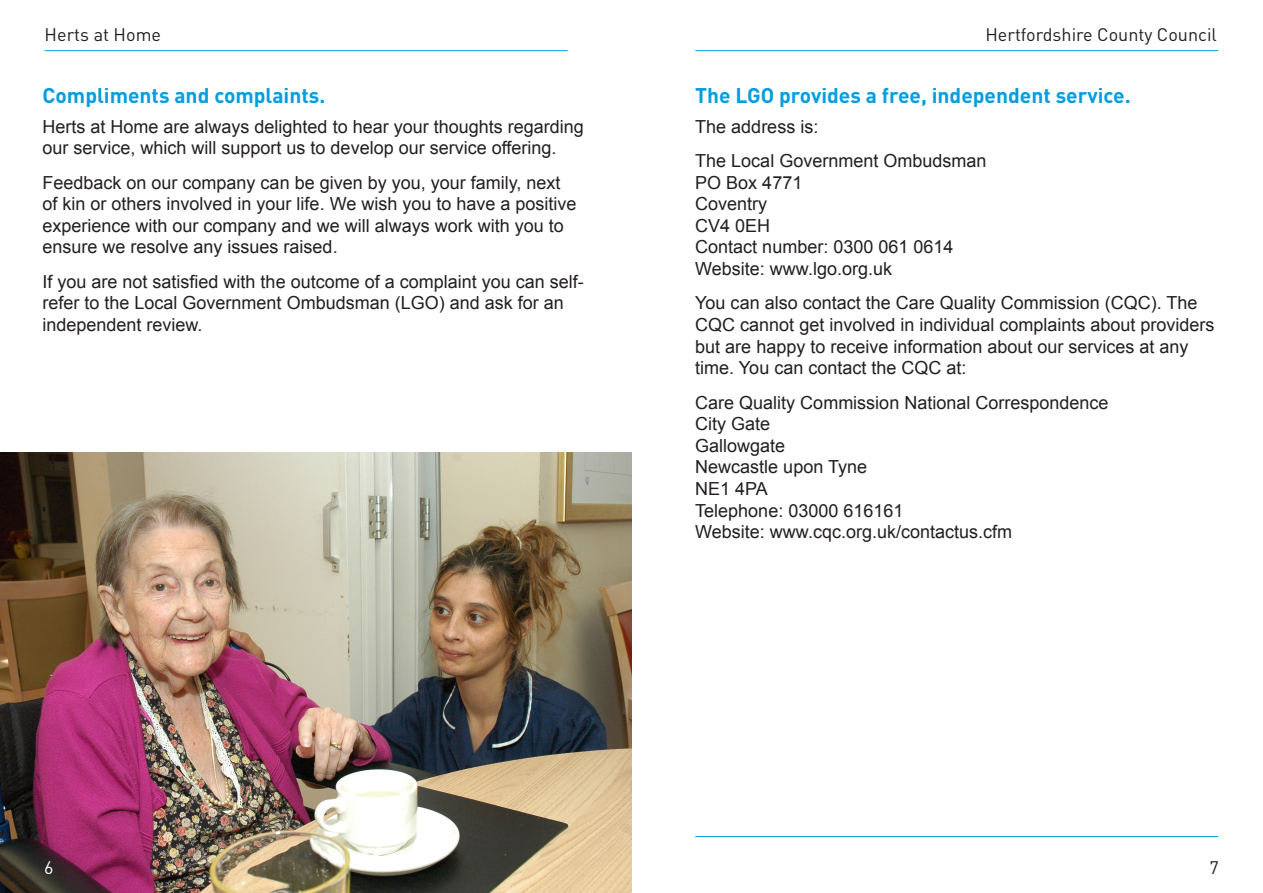
<style>
.page{position:relative;width:1263px;height:893px;background:#fff}
.page>*{position:absolute;margin:0;border:0;box-sizing:border-box;transform-origin:0 0}
.t1{font:700 21px "DIN";color:#009de0}
.t2{font:18px/21.6px "Arial";color:#231f20}
.t3{font:18px "DIN";color:#231f20}
.t4{font:18px "DIN";color:#fff}
</style>
<div class="page">
<hr style="left:45px;top:50px;width:523px;height:1px;background:#009de0">
<hr style="left:695px;top:50px;width:523px;height:1px;background:#009de0">
<hr style="left:695px;top:836px;width:523px;height:1px;background:#009de0">
<img style="left:0;top:453px;width:631px;height:440px">
<p class="t3" style="left:45px;top:24px;width:118px">Herts at Home</p>
<p class="t3" style="left:985px;top:24px;width:233px">Hertfordshire County Council</p>
<p class="t1" style="left:43px;top:81px;width:284px">Compliments and complaints.</p>
<p class="t2" style="left:43px;top:116px;width:543px">Herts at Home are always delighted to hear your thoughts regarding our service, which will support us to develop our service offering.</p>
<p class="t2" style="left:43px;top:172px;width:535px">Feedback on our company can be given by you, your family, next of kin or others involved in your life. We wish you to have a positive experience with our company and we will always work with you to ensure we resolve any issues raised.</p>
<p class="t2" style="left:43px;top:271px;width:543px">If you are not satisfied with the outcome of a complaint you can self&shy;refer to the Local Government Ombudsman (LGO) and ask for an independent review.</p>
<p class="t1" style="left:695px;top:81px;width:437px">The LGO provides a free, independent service.</p>
<p class="t2" style="left:695px;top:109px;width:293px;line-height:34.3px">The address is:<br>The Local Government Ombudsman</p>
<p class="t2" style="left:695px;top:172px;width:260px">PO Box 4771<br>Coventry<br>CV4 0EH<br>Contact number: 0300 061 0614<br>Website: www.lgo.org.uk</p>
<p class="t2" style="left:695px;top:292px;width:521px">You can also contact the Care Quality Commission (CQC). The CQC cannot get involved in individual complaints about providers but are happy to receive information about our services at any time. You can contact the CQC at:</p>
<p class="t2" style="left:695px;top:392px;width:415px">Care Quality Commission National Correspondence<br>City Gate<br>Gallowgate<br>Newcastle upon Tyne<br>NE1 4PA<br>Telephone: 03000 616161<br>Website: www.cqc.org.uk/contactus.cfm</p>
<p class="t4" style="left:44px;top:856px;width:11px">6</p>
<p class="t3" style="left:1209px;top:856px;width:11px">7</p>
</div>
